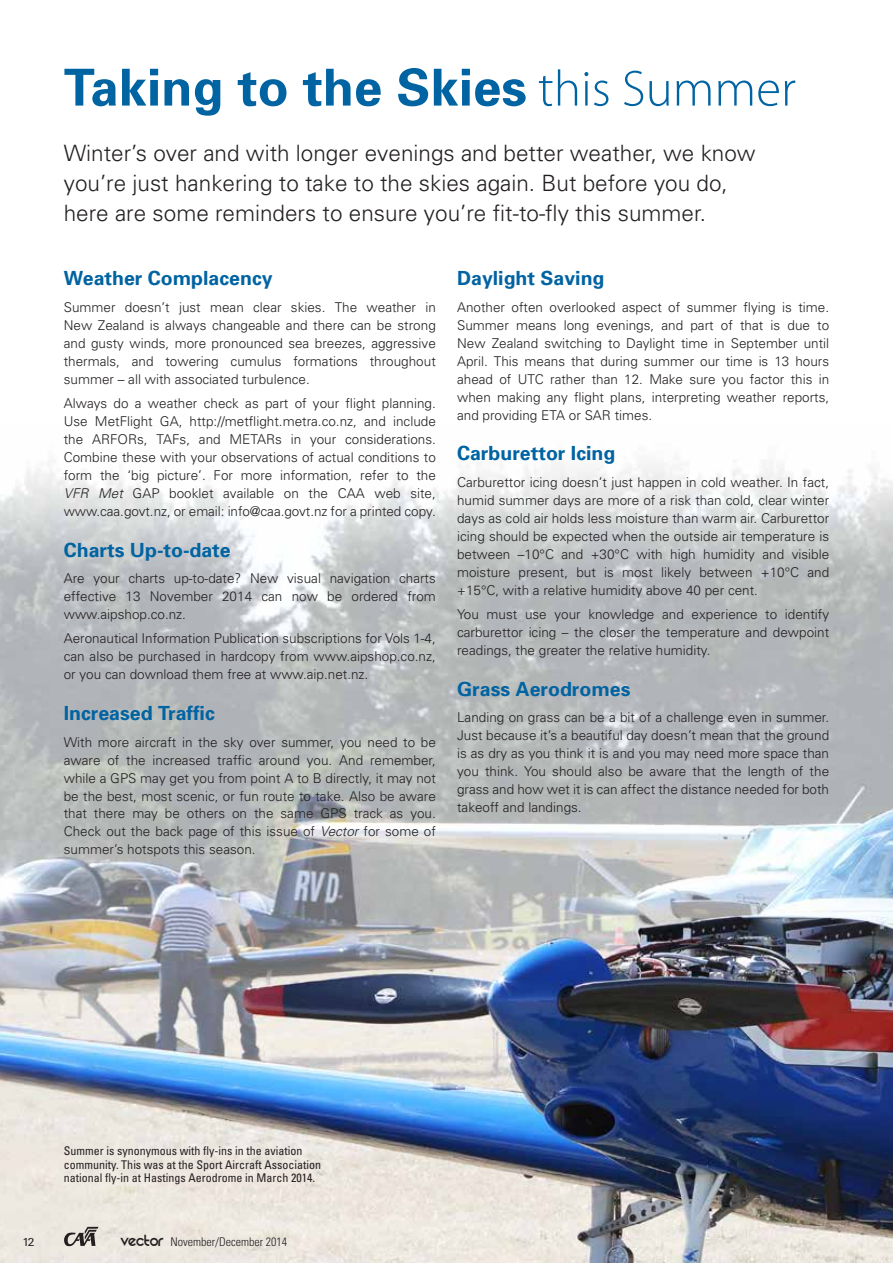
<style>
.page{position:relative;width:893px;height:1263px;background:#fff}
.page>*{position:absolute;margin:0;border:0;box-sizing:border-box;transform-origin:0 0}
.t1{font:700 51px "Univers";color:#0063a2}
.t2{font:300 22.5px/30px "Univers";color:#231f20}
.t3{font:700 19.5px "Univers";color:#0063a2}
.t4{font:300 13.5px/18px "Univers";color:#231f20;text-align:justify}
.t5{font:condensed 12px/13.5px "Univers";color:#231f20}
.t6{font:300 condensed 12px "Univers";color:#231f20}
.t7{font:12px "Univers DTC";color:#231f20}
.s1{font-family:"Myriad Pro";font-weight:300}
.s2{font-style:italic}
.s3{font-family:"REZ";font-weight:400;font-stretch:normal;font-size:18px}
</style>
<div class="page">
<img style="left:0;top:460px;width:893px;height:803px">
<svg style="left:64px;top:1227px;width:34px;height:19px"></svg>
<h1 class="t1" style="left:64px;top:55px;width:734px">Taking to the Skies <span class="s1">this Summer</span></h1>
<h2 class="t2" style="left:64px;top:137px;width:693px">Winter’s over and with longer evenings and better weather, we know you’re just hankering to take to the skies again. But before you do, here are some reminders to ensure you’re fit-to-fly this summer.</h2>
<h3 class="t3" style="left:64px;top:266px;width:210px">Weather Complacency</h3>
<p class="t4" style="left:64px;top:297px;width:374px">Summer doesn’t just mean clear skies. The weather in New Zealand is always changeable and there can be strong and gusty winds, more pronounced sea breezes, aggressive thermals, and towering cumulus formations throughout summer – all with associated turbulence.</p>
<p class="t4" style="left:64px;top:394px;width:374px">Always do a weather check as part of your flight planning.<br>Use MetFlight GA, http://metflight.metra.co.nz, and include the ARFORs, TAFs, and METARs in your considerations.<br>Combine these with your observations of actual conditions to form the ‘big picture’. For more information, refer to the <span class="s2">VFR Met</span> GAP booklet available on the CAA web site, www.caa.govt.nz, or email: info@caa.govt.nz for a printed copy.</p>
<h3 class="t3" style="left:64px;top:537px;width:168px">Charts Up-to-date</h3>
<p class="t4" style="left:64px;top:569px;width:374px">Are your charts up-to-date? New visual navigation charts effective 13 November 2014 can now be ordered from www.aipshop.co.nz.</p>
<p class="t4" style="left:64px;top:629px;width:374px">Aeronautical Information Publication subscriptions for Vols 1-4, can also be purchased in hardcopy from www.aipshop.co.nz, or you can download them free at www.aip.net.nz.</p>
<h3 class="t3" style="left:64px;top:700px;width:152px">Increased Traffic</h3>
<p class="t4" style="left:64px;top:732px;width:374px">With more aircraft in the sky over summer, you need to be aware of the increased traffic around you. And remember, while a GPS may get you from point A to B directly, it may not be the best, most scenic, or fun route to take. Also be aware that there may be others on the same GPS track as you.<br>Check out the back page of this issue of <span class="s2">Vector</span> for some of summer’s hotspots this season.</p>
<h3 class="t3" style="left:457px;top:266px;width:149px">Daylight Saving</h3>
<p class="t4" style="left:457px;top:297px;width:374px">Another often overlooked aspect of summer flying is time.<br>Summer means long evenings, and part of that is due to New Zealand switching to Daylight time in September until April. This means that during summer our time is 13 hours ahead of UTC rather than 12. Make sure you factor this in when making any flight plans, interpreting weather reports, and providing ETA or SAR times.</p>
<h3 class="t3" style="left:457px;top:441px;width:160px">Carburettor Icing</h3>
<p class="t4" style="left:457px;top:472px;width:374px">Carburettor icing doesn’t just happen in cold weather. In fact, humid summer days are more of a risk than cold, clear winter days as cold air holds less moisture than warm air. Carburettor icing should be expected when the outside air temperature is between –10°C and +30°C with high humidity and visible moisture present, but is most likely between +10°C and +15°C, with a relative humidity above 40 per cent.</p>
<p class="t4" style="left:457px;top:605px;width:374px">You must use your knowledge and experience to identify carburettor icing – the closer the temperature and dewpoint readings, the greater the relative humidity.</p>
<h3 class="t3" style="left:457px;top:676px;width:175px">Grass Aerodromes</h3>
<p class="t4" style="left:457px;top:708px;width:374px">Landing on grass can be a bit of a challenge even in summer.<br>Just because it’s a beautiful day doesn’t mean that the ground is as dry as you think it is and you may need more space than you think. You should also be aware that the length of the grass and how wet it is can affect the distance needed for both takeoff and landings.</p>
<p class="t5" style="left:64px;top:1144px;width:259px">Summer is synonymous with fly-ins in the aviation community. This was at the Sport Aircraft Association national fly-in at Hastings Aerodrome in March 2014.</p>
<p class="t7" style="left:22px;top:1235px;width:15px">12</p>
<p class="t6" style="left:121px;top:1234px;width:168px"><span class="s3">vector</span> November/December 2014</p>
</div>
